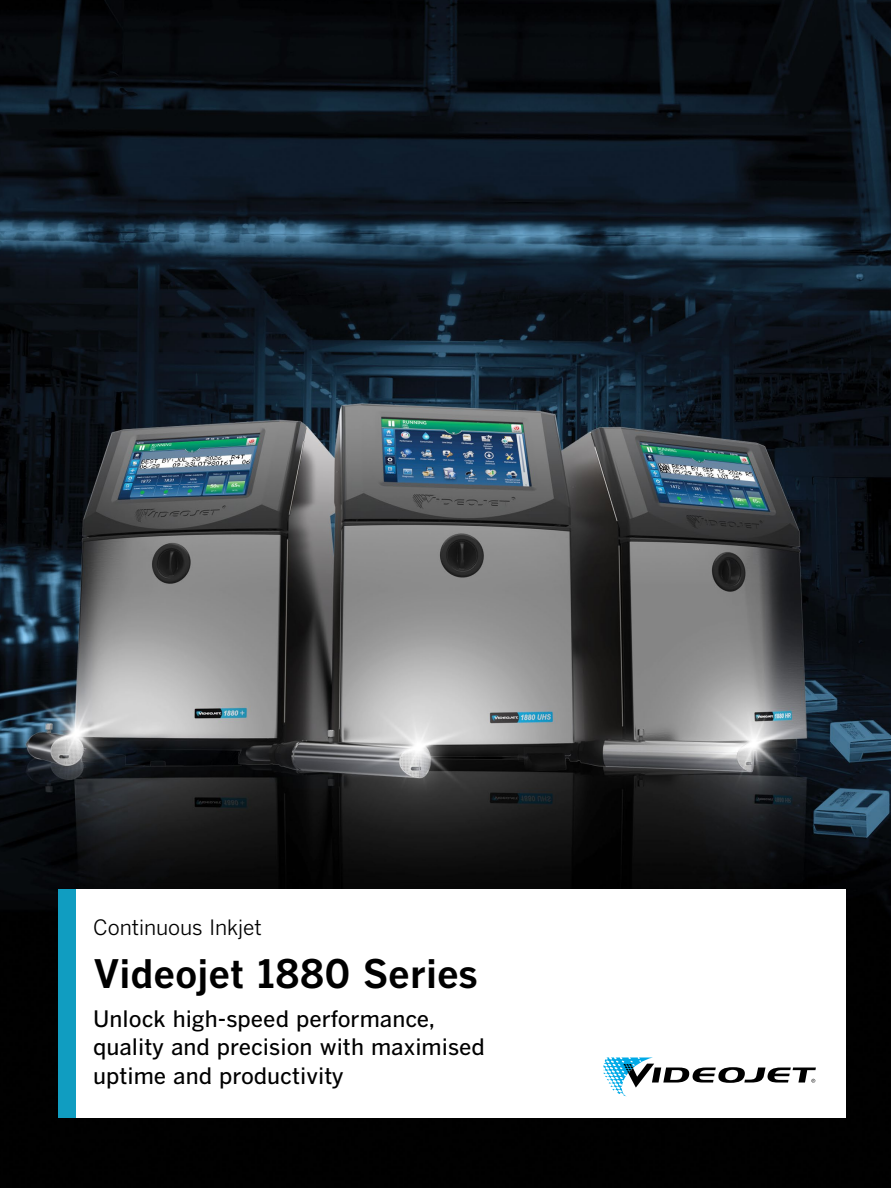
<style>
.page{position:relative;width:891px;height:1188px;background:#fff}
.page>*{position:absolute;margin:0;border:0;box-sizing:border-box;transform-origin:0 0}
.t1{font:700 39px "Benton Gothic";color:#000}
.t2{font:500 22.5px/28.5px "Benton Gothic";color:#000}
.t3{font:21px "Benton Gothic";letter-spacing:-.01em;color:#000}
</style>
<div class="page">
<img style="left:0;top:0;width:891px;height:1188px">
<div style="left:59px;top:889px;width:17px;height:229px;background:#109dc1"></div>
<div style="left:76px;top:889px;width:770px;height:229px;background:#fff"></div>
<svg style="left:603px;top:1058px;width:213px;height:38px"></svg>
<p class="t3" style="left:93px;top:915px;width:170px">Continuous Inkjet</p>
<h1 class="t1" style="left:93px;top:951px;width:386px">Videojet 1880 Series</h1>
<p class="t2" style="left:93px;top:1005px;width:393px">Unlock high-speed performance, quality and precision with maximised uptime and productivity</p>
</div>
